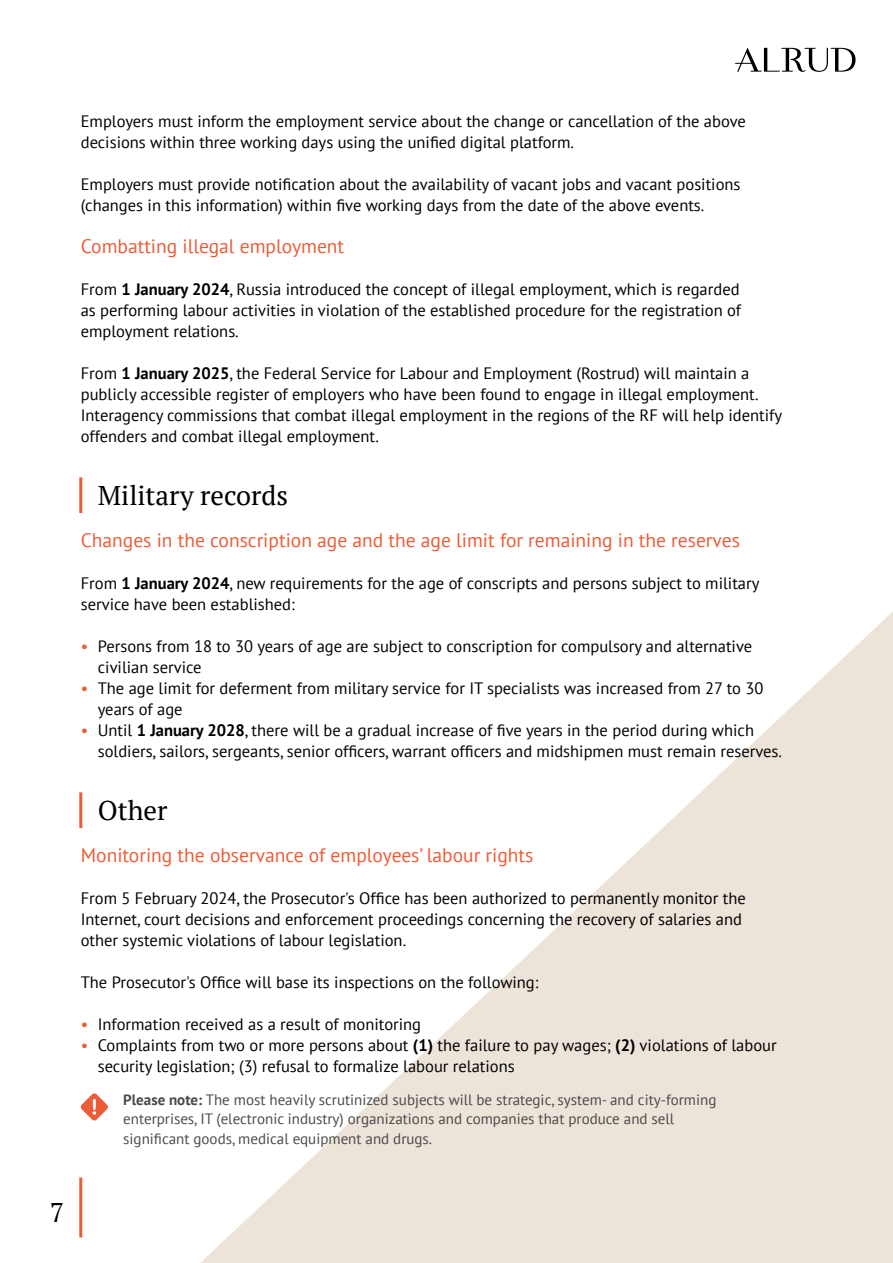
<style>
.page{position:relative;width:893px;height:1263px;background:#fff}
.page>*{position:absolute;margin:0;border:0;box-sizing:border-box;transform-origin:0 0}
.t1{font:27px "PT Serif";color:#000}
.t2{font:19.5px "PT Sans";color:#eb5c37}
.t3{font:16.5px/21px "PT Sans";color:#000}
.t4{font:15px/19.5px "PT Sans";color:#4a4a49}
.s1{font-weight:700}
.s2{color:#eb5c37}
</style>
<div class="page">
<svg style="left:200px;top:612px;width:693px;height:651px"></svg>
<hr style="left:79px;top:477px;width:3px;height:36px;background:#eb5c37">
<hr style="left:79px;top:792px;width:3px;height:36px;background:#eb5c37">
<svg style="left:80px;top:1093px;width:28px;height:28px"></svg>
<hr style="left:79px;top:1177px;width:3px;height:60px;background:#eb5c37">
<svg style="left:735px;top:47px;width:120px;height:25px"></svg>
<p class="t3" style="left:81px;top:111px;width:666px">Employers must inform the employment service about the change or cancellation of the above decisions within three working days using the unified digital platform.</p>
<p class="t3" style="left:81px;top:174px;width:661px">Employers must provide notification about the availability of vacant jobs and vacant positions (changes in this information) within five working days from the date of the above events.</p>
<p class="t2" style="left:81px;top:234px;width:265px">Combatting illegal employment</p>
<p class="t3" style="left:81px;top:279px;width:662px;text-align:justify">From <span class="s1">1 January 2024</span>, Russia introduced the concept of illegal employment, which is regarded as performing labour activities in violation of the established procedure for the registration of employment relations.</p>
<p class="t3" style="left:81px;top:363px;width:703px">From <span class="s1">1 January 2025</span>, the Federal Service for Labour and Employment (Rostrud) will maintain a publicly accessible register of employers who have been found to engage in illegal employment.<br>Interagency commissions that combat illegal employment in the regions of the RF will help identify offenders and combat illegal employment.</p>
<h1 class="t1" style="left:98px;top:478px;width:192px">Military records</h1>
<p class="t2" style="left:81px;top:528px;width:661px">Changes in the conscription age and the age limit for remaining in the reserves</p>
<p class="t3" style="left:81px;top:573px;width:680px">From <span class="s1">1 January 2024</span>, new requirements for the age of conscripts and persons subject to military service have been established:</p>
<p class="t3" style="left:98px;top:636px;width:656px;text-indent:-17px"><span class="s2">•</span> Persons from 18 to 30 years of age are subject to conscription for compulsory and alternative civilian service</p>
<p class="t3" style="left:98px;top:678px;width:667px;text-indent:-17px"><span class="s2">•</span> The age limit for deferment from military service for IT specialists was increased from 27 to 30 years of age</p>
<p class="t3" style="left:98px;top:720px;width:686px;text-indent:-17px"><span class="s2">•</span> Until <span class="s1">1 January 2028</span>, there will be a gradual increase of five years in the period during which soldiers, sailors, sergeants, senior officers, warrant officers and midshipmen must remain reserves.</p>
<h1 class="t1" style="left:98px;top:793px;width:71px">Other</h1>
<p class="t2" style="left:81px;top:843px;width:454px">Monitoring the observance of employees’ labour rights</p>
<p class="t3" style="left:81px;top:888px;width:666px">From 5 February 2024, the Prosecutor's Office has been authorized to permanently monitor the<br>Internet, court decisions and enforcement proceedings concerning the recovery of salaries and other systemic violations of labour legislation.</p>
<p class="t3" style="left:81px;top:972px;width:459px">The Prosecutor's Office will base its inspections on the following:</p>
<p class="t3" style="left:81px;top:1014px;width:342px"><span class="s2">•</span> Information received as a result of monitoring</p>
<p class="t3" style="left:98px;top:1035px;width:680px;text-indent:-17px"><span class="s2">•</span> Complaints from two or more persons about <span class="s1">(1)</span> the failure to pay wages; <span class="s1">(2)</span> violations of labour security legislation; (3) refusal to formalize labour relations</p>
<p class="t4" style="left:123px;top:1089px;width:595px"><span class="s1">Please note:</span> The most heavily scrutinized subjects will be strategic, system- and city-forming enterprises, IT (electronic industry) organizations and companies that produce and sell significant goods, medical equipment and drugs.</p>
<h1 class="t1" style="left:50px;top:1194px;width:16px">7</h1>
</div>
